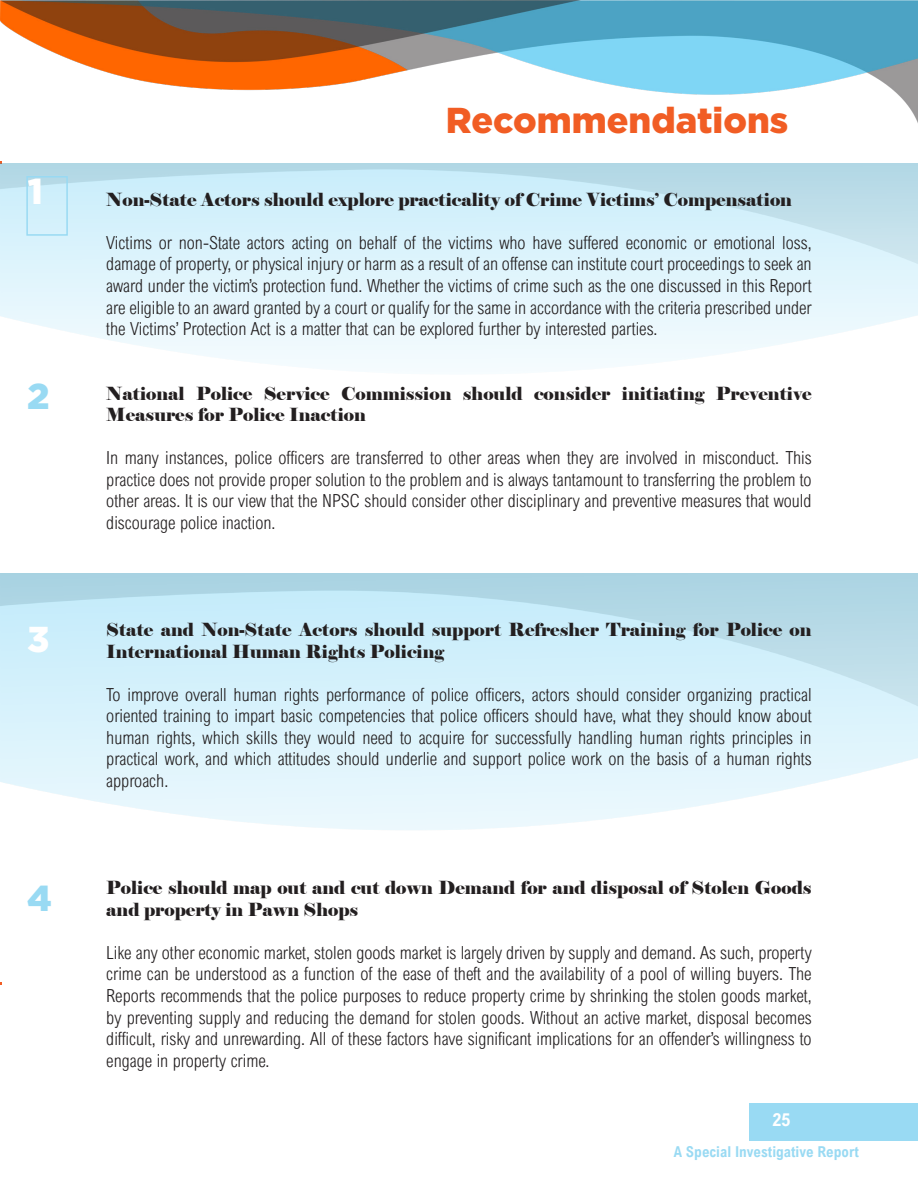
<style>
.page{position:relative;width:918px;height:1188px;background:#fff}
.page>*{position:absolute;margin:0;border:0;box-sizing:border-box;transform-origin:0 0}
.t1{font:900 36px "Gotham";color:#f15d24}
.t2{font:900 36px "Gotham";color:#fff}
.t3{font:900 36px "Gotham";color:#99daf3}
.t4{font:300 18px/21.6px "Arial Nova Cond";color:#231f20;text-align:justify}
.t5{font:18px/21.6px "Elephant";color:#231f20}
.t6{font:700 18px "Arial Nova Cond";color:#fff}
.t7{font:700 15px "Arial Nova Cond";color:#99daf3}
</style>
<div class="page">
<img style="left:1px;top:1px;width:917px;height:122px">
<img style="left:1px;top:163px;width:917px;height:205px">
<div style="left:26px;top:176px;width:42px;height:60px;border:2px solid #99daf3"></div>
<div style="left:750px;top:1103px;width:168px;height:38px;background:#99daf3"></div>
<p class="t1" style="left:446px;top:100px;width:344px">Recommendations</p>
<p class="t2" style="left:28px;top:170px;width:17px">1</p>
<p class="t5" style="left:106px;top:189px;width:687px">Non-State Actors should explore practicality of Crime Victims’ Compensation</p>
<p class="t4" style="left:106px;top:231px;width:707px">Victims or non-State actors acting on behalf of the victims who have suffered economic or emotional loss, damage of property, or physical injury or harm as a result of an offense can institute court proceedings to seek an award under the victim’s protection fund. Whether the victims of crime such as the one discussed in this Report are eligible to an award granted by a court or qualify for the same in accordance with the criteria prescribed under the Victims’ Protection Act is a matter that can be explored further by interested parties.</p>
<p class="t3" style="left:27px;top:376px;width:24px">2</p>
<p class="t5" style="left:106px;top:383px;width:707px">National Police Service Commission should consider initiating Preventive<br>Measures for Police Inaction</p>
<p class="t4" style="left:106px;top:447px;width:707px">In many instances, police officers are transferred to other areas when they are involved in misconduct. This practice does not provide proper solution to the problem and is always tantamount to transferring the problem to other areas. It is our view that the NPSC should consider other disciplinary and preventive measures that would discourage police inaction.</p>
<p class="t2" style="left:27px;top:618px;width:24px">3</p>
<p class="t5" style="left:106px;top:619px;width:707px">State and Non-State Actors should support Refresher Training for Police on<br>International Human Rights Policing</p>
<p class="t4" style="left:106px;top:683px;width:707px">To improve overall human rights performance of police officers, actors should consider organizing practical oriented training to impart basic competencies that police officers should have, what they should know about human rights, which skills they would need to acquire for successfully handling human rights principles in practical work, and which attitudes should underlie and support police work on the basis of a human rights approach.</p>
<p class="t3" style="left:27px;top:877px;width:26px">4</p>
<p class="t5" style="left:106px;top:878px;width:707px">Police should map out and cut down Demand for and disposal of Stolen Goods and property in Pawn Shops</p>
<p class="t4" style="left:106px;top:941px;width:707px">Like any other economic market, stolen goods market is largely driven by supply and demand. As such, property crime can be understood as a function of the ease of theft and the availability of a pool of willing buyers. The Reports recommends that the police purposes to reduce property crime by shrinking the stolen goods market, by preventing supply and reducing the demand for stolen goods. Without an active market, disposal becomes difficult, risky and unrewarding. All of these factors have significant implications for an offender’s willingness to engage in property crime.</p>
<p class="t6" style="left:772px;top:1109px;width:19px">25</p>
<p class="t7" style="left:674px;top:1142px;width:186px">A Special Investigative Report</p>
</div>
